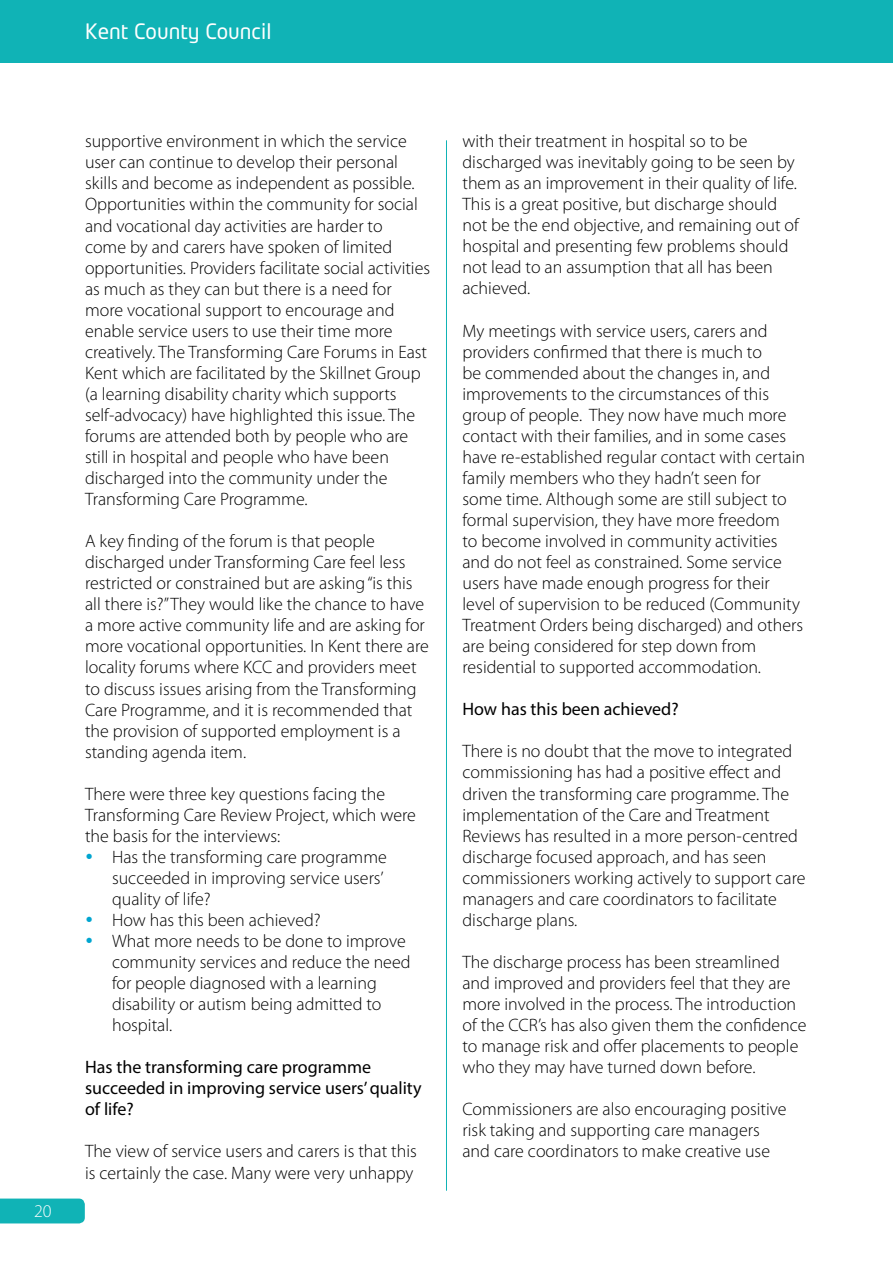
<style>
.page{position:relative;width:893px;height:1263px;background:#fff}
.page>*{position:absolute;margin:0;border:0;box-sizing:border-box;transform-origin:0 0}
.t1{font:21px "Neo Tech";color:#fff}
.t2{font:300 18px/21px "Myriad Pro";color:#000}
.t3{font:18px/21px "Myriad Pro";color:#000}
.t4{font:300 18px "Myriad Pro";color:#fff}
</style>
<div class="page">
<div style="left:0;top:1198px;width:85px;height:25px;background:#10b3b6"></div>
<div style="left:0;top:0;width:893px;height:63px;background:#10b3b6"></div>
<hr style="left:446px;top:140px;width:1px;height:1051px;background:#10b3b6">
<p class="t1" style="left:85px;top:21px;width:188px">Kent County Council</p>
<p class="t4" style="left:34px;top:1200px;width:19px">20</p>
<p class="t2" style="left:85px;top:131px;width:347px">supportive environment in which the service user can continue to develop their personal skills and become as independent as possible.<br>Opportunities within the community for social and vocational day activities are harder to<br>come by and carers have spoken of limited opportunities. Providers facilitate social activities as much as they can but there is a need for more vocational support to encourage and enable service users to use their time more creatively. The Transforming Care Forums in East Kent which are facilitated by the Skillnet Group (a learning disability charity which supports self-advocacy) have highlighted this issue. The forums are attended both by people who are still in hospital and people who have been discharged into the community under the Transforming Care Programme.</p>
<p class="t2" style="left:85px;top:530px;width:345px">A key finding of the forum is that people discharged under Transforming Care feel less restricted or constrained but are asking “is this all there is?” They would like the chance to have a more active community life and are asking for more vocational opportunities. In Kent there are locality forums where KCC and providers meet to discuss issues arising from the Transforming Care Programme, and it is recommended that the provision of supported employment is a standing agenda item.</p>
<p class="t2" style="left:85px;top:783px;width:302px">There were three key questions facing the</p>
<p class="t2" style="left:85px;top:804px;width:332px">Transforming Care Review Project, which were</p>
<p class="t2" style="left:85px;top:825px;width:197px">the basis for the interviews:</p>
<p class="t2" style="left:112px;top:846px;width:276px">Has the transforming care programme</p>
<p class="t2" style="left:112px;top:867px;width:273px">succeeded in improving service users’</p>
<p class="t2" style="left:112px;top:888px;width:100px">quality of life?</p>
<p class="t2" style="left:112px;top:909px;width:210px">How has this been achieved?</p>
<p class="t2" style="left:112px;top:930px;width:295px">What more needs to be done to improve</p>
<p class="t2" style="left:112px;top:951px;width:300px">community services and reduce the need</p>
<p class="t2" style="left:112px;top:972px;width:266px">for people diagnosed with a learning</p>
<p class="t2" style="left:112px;top:993px;width:271px">disability or autism being admitted to</p>
<p class="t2" style="left:112px;top:1014px;width:62px">hospital.</p>
<p class="t3" style="left:85px;top:1056px;width:338px">Has the transforming care programme succeeded in improving service users’ quality of life?</p>
<p class="t2" style="left:85px;top:1141px;width:333px">The view of service users and carers is that this is certainly the case. Many were very unhappy</p>
<p class="t2" style="left:462px;top:130px;width:338px">with their treatment in hospital so to be discharged was inevitably going to be seen by them as an improvement in their quality of life.<br>This is a great positive, but discharge should not be the end objective, and remaining out of hospital and presenting few problems should not lead to an assumption that all has been achieved.</p>
<p class="t2" style="left:462px;top:320px;width:344px">My meetings with service users, carers and providers confirmed that there is much to<br>be commended about the changes in, and improvements to the circumstances of this group of people. They now have much more contact with their families, and in some cases have re-established regular contact with certain family members who they hadn’t seen for<br>some time. Although some are still subject to formal supervision, they have more freedom<br>to become involved in community activities and do not feel as constrained. Some service users have made enough progress for their level of supervision to be reduced (Community Treatment Orders being discharged) and others are being considered for step down from residential to supported accommodation.</p>
<p class="t3" style="left:462px;top:698px;width:218px">How has this been achieved?</p>
<p class="t2" style="left:462px;top:741px;width:345px">There is no doubt that the move to integrated commissioning has had a positive effect and driven the transforming care programme. The implementation of the Care and Treatment Reviews has resulted in a more person-centred discharge focused approach, and has seen commissioners working actively to support care managers and care coordinators to facilitate discharge plans.</p>
<p class="t2" style="left:462px;top:951px;width:346px">The discharge process has been streamlined and improved and providers feel that they are more involved in the process. The introduction of the CCR’s has also given them the confidence to manage risk and offer placements to people who they may have turned down before.</p>
<p class="t2" style="left:462px;top:1098px;width:326px">Commissioners are also encouraging positive risk taking and supporting care managers and care coordinators to make creative use</p>
</div>
